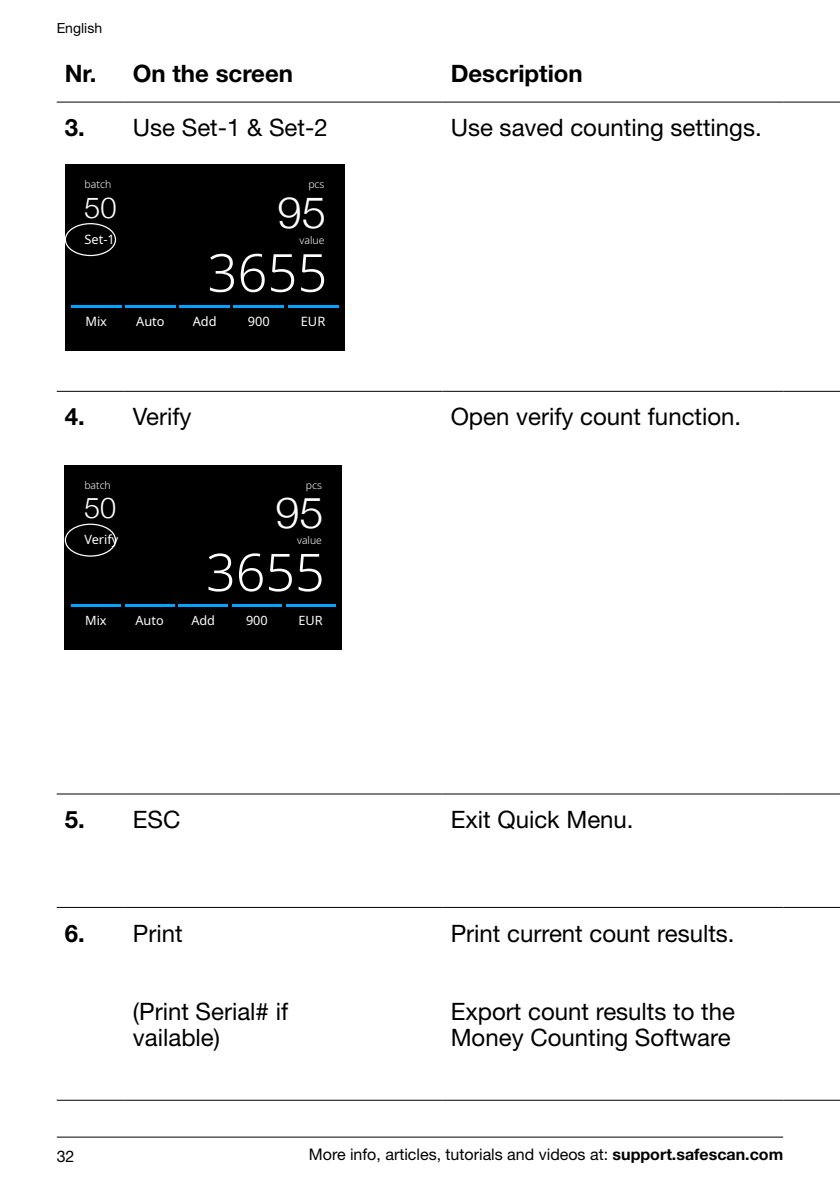
<style>
.page{position:relative;width:840px;height:1191px;background:#fff}
.page>*{position:absolute;margin:0;border:0;box-sizing:border-box;transform-origin:0 0}
.t1{font:300 52.4px "Noto Sans";color:#fff}
.t2{font:300 52px "Noto Sans";color:#fff}
.t3{font:300 43.8px "Helvetica Neue";color:#fff}
.t4{font:300 43.2px "Helvetica Neue";color:#fff}
.t5{font:300 29.2px "Helvetica Neue";color:#fff}
.t6{font:300 28.8px "Helvetica Neue";color:#fff}
.t7{font:24px/26px "Helvetica Neue LT Std";color:#000}
.t8{font:700 24px "Helvetica Neue LT Std";color:#000}
.t9{font:16px "Helvetica Neue LT Std";color:#000}
.t10{font:14px "Helvetica Neue LT Std";color:#000}
.t11{font:12.8px "Noto Sans";color:#fff}
.t12{font:12.6px "Noto Sans";color:#fff}
.t13{font:300 10.4px "Noto Sans";color:#fff}
.s1{font-weight:700}
</style>
<div class="page">
<hr style="left:57px;top:1136px;width:725px;height:1px;background:#000">
<hr style="left:57px;top:102px;width:68px;height:1px;background:#000">
<hr style="left:125px;top:102px;width:317px;height:1px;background:#000">
<hr style="left:442px;top:102px;width:340px;height:1px;background:#000">
<hr style="left:782px;top:102px;width:57px;height:1px;background:#000">
<hr style="left:57px;top:391px;width:68px;height:1px;background:#000">
<hr style="left:125px;top:391px;width:317px;height:1px;background:#000">
<hr style="left:442px;top:391px;width:340px;height:1px;background:#000">
<hr style="left:782px;top:391px;width:57px;height:1px;background:#000">
<hr style="left:57px;top:793px;width:68px;height:1px;background:#000">
<hr style="left:125px;top:793px;width:317px;height:1px;background:#000">
<hr style="left:442px;top:793px;width:340px;height:1px;background:#000">
<hr style="left:782px;top:793px;width:57px;height:1px;background:#000">
<hr style="left:57px;top:907px;width:68px;height:1px;background:#000">
<hr style="left:125px;top:907px;width:317px;height:1px;background:#000">
<hr style="left:442px;top:907px;width:340px;height:1px;background:#000">
<hr style="left:782px;top:907px;width:57px;height:1px;background:#000">
<hr style="left:57px;top:1100px;width:68px;height:1px;background:#000">
<hr style="left:125px;top:1100px;width:317px;height:1px;background:#000">
<hr style="left:442px;top:1100px;width:340px;height:1px;background:#000">
<hr style="left:782px;top:1100px;width:57px;height:1px;background:#000">
<div style="left:65px;top:164px;width:279px;height:187px;background:#000"></div>
<hr style="left:71px;top:305px;width:50px;height:2px;background:#00a4ff">
<hr style="left:125px;top:305px;width:50px;height:2px;background:#00a4ff">
<hr style="left:288px;top:305px;width:50px;height:2px;background:#00a4ff">
<hr style="left:234px;top:305px;width:50px;height:2px;background:#00a4ff">
<hr style="left:179px;top:305px;width:50px;height:2px;background:#00a4ff">
<div style="left:65px;top:223px;width:51px;height:33px;border:1px solid #fff;border-radius:50%"></div>
<div style="left:65px;top:465px;width:276px;height:185px;background:#000"></div>
<hr style="left:71px;top:604px;width:50px;height:2px;background:#00a4ff">
<hr style="left:125px;top:604px;width:49px;height:2px;background:#00a4ff">
<hr style="left:285px;top:604px;width:50px;height:2px;background:#00a4ff">
<hr style="left:232px;top:604px;width:49px;height:2px;background:#00a4ff">
<hr style="left:178px;top:604px;width:50px;height:2px;background:#00a4ff">
<div style="left:65px;top:523px;width:51px;height:33px;border:1px solid #fff;border-radius:50%"></div>
<p class="t10" style="left:57px;top:20px;width:47px">English</p>
<p class="t8" style="left:65px;top:58px;width:230px">Nr. On the screen</p>
<p class="t8" style="left:450px;top:58px;width:133px">Description</p>
<p class="t7" style="left:65px;top:114px;width:264px"><span class="s1">3.</span> Use Set-1 &amp; Set-2</p>
<p class="t7" style="left:450px;top:114px;width:312px">Use saved counting settings.</p>
<p class="t13" style="left:84px;top:177px;width:28px">batch</p>
<p class="t13" style="left:308px;top:177px;width:18px">pcs</p>
<p class="t5" style="left:84px;top:190px;width:34px">50</p>
<h3 class="t3" style="left:277px;top:186px;width:50px">95</h3>
<p class="t11" style="left:84px;top:231px;width:32px">Set-1</p>
<p class="t13" style="left:299px;top:233px;width:26px">value</p>
<h1 class="t1" style="left:207px;top:236px;width:121px">3655</h1>
<p class="t11" style="left:136px;top:312px;width:30px">Auto</p>
<p class="t11" style="left:192px;top:312px;width:25px">Add</p>
<p class="t11" style="left:301px;top:312px;width:26px">EUR</p>
<p class="t11" style="left:85px;top:312px;width:23px">Mix</p>
<p class="t11" style="left:248px;top:312px;width:23px">900</p>
<p class="t7" style="left:65px;top:403px;width:128px"><span class="s1">4.</span> Verify</p>
<p class="t7" style="left:450px;top:403px;width:292px">Open verify count function.</p>
<p class="t13" style="left:84px;top:477px;width:28px">batch</p>
<p class="t13" style="left:306px;top:477px;width:18px">pcs</p>
<p class="t6" style="left:84px;top:490px;width:34px">50</p>
<h3 class="t4" style="left:275px;top:486px;width:50px">95</h3>
<p class="t12" style="left:84px;top:530px;width:35px">Verify</p>
<p class="t13" style="left:297px;top:533px;width:26px">value</p>
<h2 class="t2" style="left:206px;top:535px;width:120px">3655</h2>
<p class="t12" style="left:135px;top:611px;width:30px">Auto</p>
<p class="t12" style="left:191px;top:611px;width:25px">Add</p>
<p class="t12" style="left:298px;top:611px;width:26px">EUR</p>
<p class="t12" style="left:85px;top:611px;width:23px">Mix</p>
<p class="t12" style="left:246px;top:611px;width:23px">900</p>
<p class="t7" style="left:65px;top:806px;width:117px"><span class="s1">5.</span> ESC</p>
<p class="t7" style="left:450px;top:806px;width:184px">Exit Quick Menu.</p>
<p class="t7" style="left:65px;top:919px;width:119px"><span class="s1">6.</span> Print</p>
<p class="t7" style="left:133px;top:997px;width:157px">(Print Serial# if vailable)</p>
<p class="t7" style="left:450px;top:919px;width:285px">Print current count results.</p>
<p class="t7" style="left:450px;top:997px;width:286px">Export count results to the<br>Money Counting Software</p>
<p class="t9" style="left:57px;top:1146px;width:19px">32</p>
<p class="t9" style="left:309px;top:1145px;width:475px">More info, articles, tutorials and videos at: <span class="s1">support.safescan.com</span></p>
</div>
